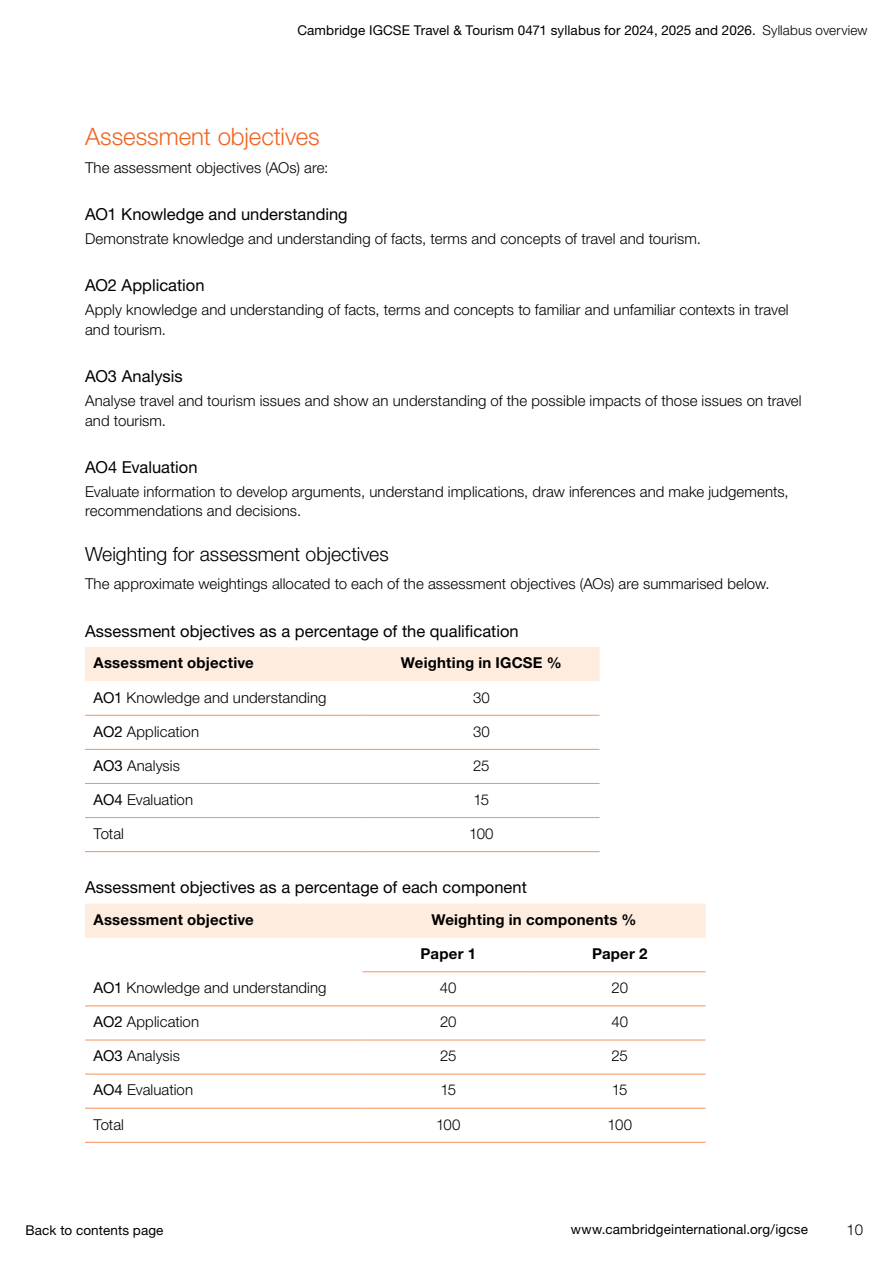
<style>
.page{position:relative;width:893px;height:1263px;background:#fff}
.page>*{position:absolute;margin:0;border:0;box-sizing:border-box;transform-origin:0 0}
.H2a_Main_Heading{font:300 24px "Helvetica Neue LTW1 G";color:#f26522}
.H3_Sub_Heading{font:300 19.5px "Helvetica Neue LTW1 G";color:#000}
.H4_Heading_Level_4{font:16.5px "Helvetica Neue LTW1 G";color:#000}
.Body_text{font:300 15px/19.5px "Helvetica Neue LTW1 G";letter-spacing:.005em;color:#000}
.Table_header_row{font:700 15px "Helvetica Neue LTW1 G";letter-spacing:.015em;color:#000}
.Body_text-2{font:700 15px "Helvetica Neue LTW1 G";letter-spacing:.015em;color:#000}
.t1{font:13.5px "Helvetica Neue LTW1 G";letter-spacing:.01em;color:#000}
.s1{font-weight:300}
.s2{font-weight:400}
</style>
<div class="page">
<div style="left:85px;top:647px;width:515px;height:34px;background:#feecdf"></div>
<hr style="left:85px;top:715px;width:278px;height:1px;background:#f7915a">
<hr style="left:363px;top:715px;width:237px;height:1px;background:#f7915a">
<hr style="left:85px;top:749px;width:278px;height:1px;background:#f7915a">
<hr style="left:363px;top:749px;width:237px;height:1px;background:#f7915a">
<hr style="left:85px;top:783px;width:278px;height:1px;background:#f7915a">
<hr style="left:363px;top:783px;width:237px;height:1px;background:#f7915a">
<hr style="left:85px;top:817px;width:278px;height:1px;background:#f7915a">
<hr style="left:85px;top:851px;width:278px;height:1px;background:#f7915a">
<hr style="left:363px;top:817px;width:237px;height:1px;background:#f7915a">
<hr style="left:363px;top:851px;width:237px;height:1px;background:#f7915a">
<div style="left:85px;top:903px;width:620px;height:35px;background:#feecdf"></div>
<hr style="left:85px;top:1006px;width:277px;height:1px;background:#f7915a">
<hr style="left:85px;top:1040px;width:277px;height:1px;background:#f7915a">
<hr style="left:85px;top:1074px;width:277px;height:1px;background:#f7915a">
<hr style="left:85px;top:1108px;width:277px;height:1px;background:#f7915a">
<hr style="left:362px;top:971px;width:172px;height:1px;background:#f7915a">
<hr style="left:534px;top:971px;width:171px;height:1px;background:#f7915a">
<hr style="left:362px;top:1006px;width:172px;height:1px;background:#f7915a">
<hr style="left:534px;top:1006px;width:171px;height:1px;background:#f7915a">
<hr style="left:362px;top:1040px;width:172px;height:1px;background:#f7915a">
<hr style="left:534px;top:1040px;width:171px;height:1px;background:#f7915a">
<hr style="left:362px;top:1074px;width:172px;height:1px;background:#f7915a">
<hr style="left:534px;top:1074px;width:171px;height:1px;background:#f7915a">
<hr style="left:85px;top:1142px;width:277px;height:1px;background:#f7915a">
<hr style="left:362px;top:1108px;width:172px;height:1px;background:#f7915a">
<hr style="left:362px;top:1142px;width:172px;height:1px;background:#f7915a">
<hr style="left:534px;top:1108px;width:171px;height:1px;background:#f7915a">
<hr style="left:534px;top:1142px;width:171px;height:1px;background:#f7915a">
<p class="t1" style="left:297px;top:22px;width:572px">Cambridge IGCSE Travel &amp; Tourism 0471 syllabus for 2024, 2025 and 2026. <span class="s1">Syllabus overview</span></p>
<h2 class="H2a_Main_Heading" style="left:85px;top:121px;width:236px">Assessment objectives</h2>
<p class="Body_text" style="left:85px;top:158px;width:245px">The assessment objectives (AOs) are:</p>
<h4 class="H4_Heading_Level_4" style="left:85px;top:204px;width:264px">AO1 Knowledge and understanding</h4>
<p class="Body_text" style="left:85px;top:229px;width:617px">Demonstrate knowledge and understanding of facts, terms and concepts of travel and tourism.</p>
<h4 class="H4_Heading_Level_4" style="left:85px;top:275px;width:121px">AO2 Application</h4>
<p class="Body_text" style="left:85px;top:300px;width:705px">Apply knowledge and understanding of facts, terms and concepts to familiar and unfamiliar contexts in travel and tourism.</p>
<h4 class="H4_Heading_Level_4" style="left:85px;top:366px;width:99px">AO3 Analysis</h4>
<p class="Body_text" style="left:85px;top:391px;width:718px">Analyse travel and tourism issues and show an understanding of the possible impacts of those issues on travel and tourism.</p>
<h4 class="H4_Heading_Level_4" style="left:85px;top:457px;width:114px">AO4 Evaluation</h4>
<p class="Body_text" style="left:85px;top:482px;width:705px">Evaluate information to develop arguments, understand implications, draw inferences and make judgements, recommendations and decisions.</p>
<h3 class="H3_Sub_Heading" style="left:85px;top:542px;width:305px">Weighting for assessment objectives</h3>
<p class="Body_text" style="left:85px;top:574px;width:686px">The approximate weightings allocated to each of the assessment objectives (AOs) are summarised below.</p>
<h4 class="H4_Heading_Level_4" style="left:85px;top:621px;width:435px">Assessment objectives as a percentage of the qualification</h4>
<p class="Table_header_row" style="left:94px;top:654px;width:162px">Assessment objective</p>
<p class="Table_header_row" style="left:401px;top:654px;width:162px">Weighting in IGCSE %</p>
<p class="Body_text" style="left:94px;top:687px;width:235px"><span class="s2">AO1</span> Knowledge and understanding</p>
<p class="Body_text" style="left:473px;top:687px;width:18px">30</p>
<p class="Body_text" style="left:94px;top:721px;width:107px"><span class="s2">AO2</span> Application</p>
<p class="Body_text" style="left:473px;top:721px;width:18px">30</p>
<p class="Body_text" style="left:94px;top:755px;width:88px"><span class="s2">AO3</span> Analysis</p>
<p class="Body_text" style="left:473px;top:755px;width:18px">25</p>
<p class="Body_text" style="left:94px;top:790px;width:101px"><span class="s2">AO4</span> Evaluation</p>
<p class="Body_text" style="left:473px;top:790px;width:17px">15</p>
<p class="Body_text" style="left:94px;top:824px;width:32px">Total</p>
<p class="Body_text" style="left:469px;top:824px;width:26px">100</p>
<h4 class="H4_Heading_Level_4" style="left:85px;top:877px;width:443px">Assessment objectives as a percentage of each component</h4>
<p class="Table_header_row" style="left:94px;top:910px;width:162px">Assessment objective</p>
<p class="Table_header_row" style="left:431px;top:910px;width:207px">Weighting in components %</p>
<p class="Body_text-2" style="left:420px;top:944px;width:57px">Paper 1</p>
<p class="Body_text-2" style="left:592px;top:944px;width:57px">Paper 2</p>
<p class="Body_text" style="left:94px;top:978px;width:235px"><span class="s2">AO1</span> Knowledge and understanding</p>
<p class="Body_text" style="left:440px;top:978px;width:18px">40</p>
<p class="Body_text" style="left:611px;top:978px;width:18px">20</p>
<p class="Body_text" style="left:94px;top:1012px;width:107px"><span class="s2">AO2</span> Application</p>
<p class="Body_text" style="left:440px;top:1012px;width:18px">20</p>
<p class="Body_text" style="left:611px;top:1012px;width:18px">40</p>
<p class="Body_text" style="left:94px;top:1046px;width:88px"><span class="s2">AO3</span> Analysis</p>
<p class="Body_text" style="left:440px;top:1046px;width:18px">25</p>
<p class="Body_text" style="left:612px;top:1046px;width:18px">25</p>
<p class="Body_text" style="left:94px;top:1080px;width:101px"><span class="s2">AO4</span> Evaluation</p>
<p class="Body_text" style="left:440px;top:1080px;width:17px">15</p>
<p class="Body_text" style="left:612px;top:1080px;width:17px">15</p>
<p class="Body_text" style="left:94px;top:1114px;width:32px">Total</p>
<p class="Body_text" style="left:436px;top:1114px;width:26px">100</p>
<p class="Body_text" style="left:607px;top:1114px;width:26px">100</p>
<p class="t1" style="left:26px;top:1222px;width:140px">Back to contents page</p>
<p class="t1" style="left:571px;top:1221px;width:239px">www.cambridgeinternational.org/igcse</p>
<p class="Body_text" style="left:846px;top:1220px;width:18px">10</p>
</div>
